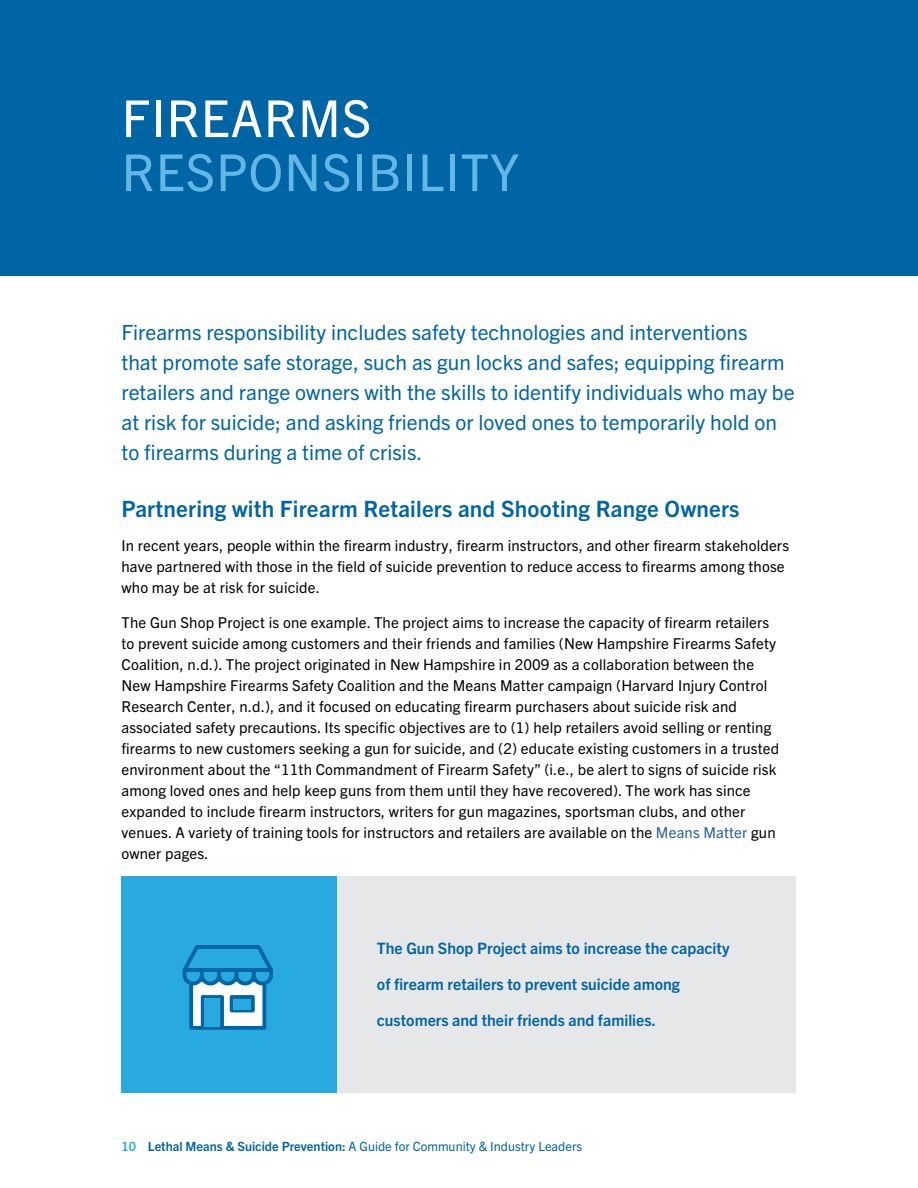
<style>
.page{position:relative;width:918px;height:1188px;background:#fff}
.page>*{position:absolute;margin:0;border:0;box-sizing:border-box;transform-origin:0 0}
.Strategy_Heads{font:51px/54px "Trade Gothic Next LT Pro";letter-spacing:.02em;color:#63b7e6}
.Head_2_blue{font:700 22.5px "Trade Gothic Next LT Pro";letter-spacing:.01em;color:#0065a4}
.Lead_in_paragraph_bl{font:21px/30px "Trade Gothic Next LT Pro";color:#0065a4}
.graphic_text_blue{font:700 15.75px "Trade Gothic Next LT Pro";color:#0065a4}
.Body_text{font:15px/21px "Trade Gothic Next LT Pro";letter-spacing:.01em;color:#000}
.t1{font:12.75px "Trade Gothic Next LT Pro";color:#0065a4}
.s1{color:#fff}
.s2{color:#215e9e}
.s3{font-weight:700;color:#28aae1}
.s4{font-weight:700}
</style>
<div class="page">
<div style="left:0;top:0;width:918px;height:275px;background:#0065a4"></div>
<div style="left:122px;top:876px;width:674px;height:216px;background:#e6e7e8"></div>
<div style="left:122px;top:876px;width:215px;height:216px;background:#28aae1"></div>
<svg style="left:183px;top:945px;width:90px;height:85px"></svg>
<div style="left:205px;top:998px;width:15px;height:29px;background:#28aae1"></div>
<div style="left:233px;top:999px;width:18px;height:10px;background:#28aae1"></div>
<p class="Strategy_Heads" style="left:122px;top:88px;width:399px"><span class="s1">FIREARMS<br></span>RESPONSIBILITY</p>
<p class="Lead_in_paragraph_bl" style="left:122px;top:316px;width:675px">Firearms responsibility includes safety technologies and interventions<br>that promote safe storage, such as gun locks and safes; equipping firearm retailers and range owners with the skills to identify individuals who may be at risk for suicide; and asking friends or loved ones to temporarily hold on to firearms during a time of crisis.</p>
<p class="Head_2_blue" style="left:122px;top:493px;width:620px">Partnering with Firearm Retailers and Shooting Range Owners</p>
<p class="Body_text" style="left:122px;top:534px;width:669px">In recent years, people within the firearm industry, firearm instructors, and other firearm stakeholders have partnered with those in the field of suicide prevention to reduce access to firearms among those who may be at risk for suicide.</p>
<p class="Body_text" style="left:122px;top:611px;width:659px">The Gun Shop Project is one example. The project aims to increase the capacity of firearm retailers to prevent suicide among customers and their friends and families (New Hampshire Firearms Safety Coalition, n.d.). The project originated in New Hampshire in 2009 as a collaboration between the New Hampshire Firearms Safety Coalition and the Means Matter campaign (Harvard Injury Control Research Center, n.d.), and it focused on educating firearm purchasers about suicide risk and associated safety precautions. Its specific objectives are to (1) help retailers avoid selling or renting firearms to new customers seeking a gun for suicide, and (2) educate existing customers in a trusted environment about the “11th Commandment of Firearm Safety” (i.e., be alert to signs of suicide risk among loved ones and help keep guns from them until they have recovered). The work has since expanded to include firearm instructors, writers for gun magazines, sportsman clubs, and other venues. A variety of training tools for instructors and retailers are available on the <span class="s2">Means Matter</span> gun owner pages.</p>
<p class="graphic_text_blue" style="left:377px;top:937px;width:354px">The Gun Shop Project aims to increase the capacity</p>
<p class="graphic_text_blue" style="left:377px;top:973px;width:305px">of firearm retailers to prevent suicide among</p>
<p class="graphic_text_blue" style="left:377px;top:1009px;width:281px">customers and their friends and families.</p>
<p class="t1" style="left:122px;top:1137px;width:462px"><span class="s3">10</span> <span class="s4">Lethal Means &amp; Suicide Prevention:</span> A Guide for Community &amp; Industry Leaders</p>
</div>
